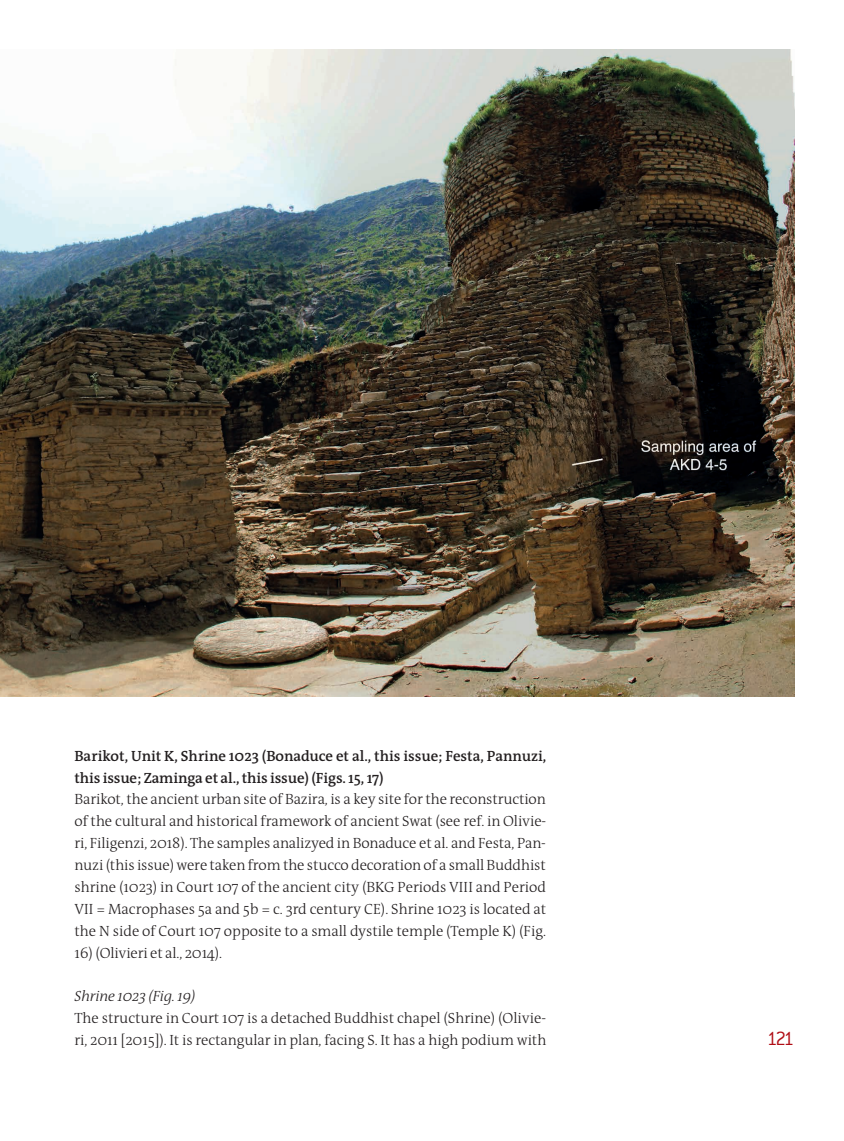
<style>
.page{position:relative;width:844px;height:1141px;background:#fff}
.page>*{position:absolute;margin:0;border:0;box-sizing:border-box;transform-origin:0 0}
.t1{font:300 21px "Conduit ITC";color:#b00d15}
.t2{font:300 14.88px/21.9px "The Antiqua B3";color:#231f20;text-align:justify}
.t3{font:600 14.88px/21.9px "The Antiqua B6";letter-spacing:-.005em;color:#231f20}
.t4{font:italic 300 14.88px "The Antiqua B3 i";letter-spacing:-.01em;color:#231f20}
</style>
<div class="page">
<img style="left:0;top:50px;width:794px;height:647px">
<p class="t3" style="left:74px;top:745px;width:473px">Barikot, Unit K, Shrine 1023 (Bonaduce et al., this issue; Festa, Pannuzi, this issue; Zaminga et al., this issue) (Figs. 15, 17)</p>
<p class="t2" style="left:74px;top:789px;width:473px">Barikot, the ancient urban site of Bazira, is a key site for the reconstruction of the cultural and historical framework of ancient Swat (see ref. in Olivie&shy;ri, Filigenzi, 2018). The samples analizyed in Bonaduce et al. and Festa, Pan&shy;nuzi (this issue) were taken from the stucco decoration of a small Buddhist shrine (1023) in Court 107 of the ancient city (BKG Periods VIII and Period VII = Macrophases 5a and 5b = c. 3rd century CE). Shrine 1023 is located at the N side of Court 107 opposite to a small dystile temple (Temple K) (Fig.</p>
<p class="t2" style="left:74px;top:942px;width:149px">16) (Olivieri et al., 2014).</p>
<p class="t4" style="left:74px;top:989px;width:123px">Shrine 1023 (Fig. 19)</p>
<p class="t2" style="left:74px;top:1008px;width:473px">The structure in Court 107 is a detached Buddhist chapel (Shrine) (Olivie&shy;ri, 2011 [2015]). It is rectangular in plan, facing S. It has a high podium with</p>
<h1 class="t1" style="left:766px;top:1027px;width:29px">121</h1>
</div>
